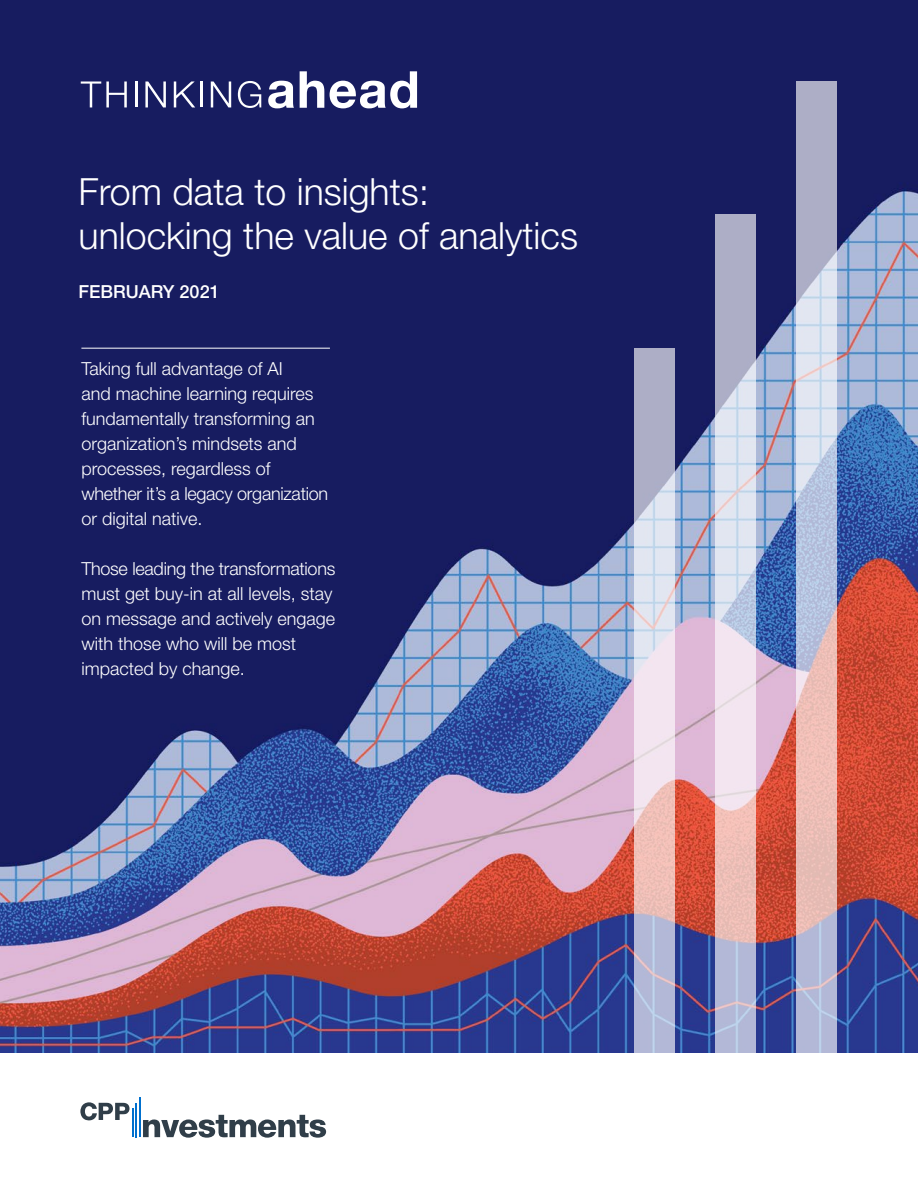
<style>
.page{position:relative;width:918px;height:1188px;background:#fff}
.page>*{position:absolute;margin:0;border:0;box-sizing:border-box;transform-origin:0 0}
.t1{font:300 37.5px/43.5px "Helvetica Neue LT Pro";color:#fff}
.t2{font:300 18px/25px "Helvetica Neue LT Pro";color:#fff}
.t3{font:500 18px "Helvetica Neue LT Pro";color:#fff}
</style>
<div class="page">
<img style="left:0;top:0;width:918px;height:1053px">
<svg style="left:143px;top:1115px;width:183px;height:23px"></svg>
<hr style="left:132px;top:1108px;width:2px;height:29px;background:#0070ce">
<hr style="left:136px;top:1103px;width:1px;height:34px;background:#0070ce">
<hr style="left:139px;top:1097px;width:2px;height:40px;background:#0070ce">
<svg style="left:80px;top:1102px;width:50px;height:18px"></svg>
<svg style="left:81px;top:81px;width:46px;height:26px"></svg>
<hr style="left:135px;top:81px;width:2px;height:26px;background:#fff">
<svg style="left:145px;top:81px;width:21px;height:26px"></svg>
<svg style="left:174px;top:81px;width:21px;height:26px"></svg>
<hr style="left:200px;top:81px;width:3px;height:26px;background:#fff">
<svg style="left:211px;top:81px;width:20px;height:26px"></svg>
<svg style="left:238px;top:81px;width:23px;height:27px"></svg>
<svg style="left:268px;top:81px;width:26px;height:27px"></svg>
<svg style="left:300px;top:71px;width:24px;height:37px"></svg>
<svg style="left:330px;top:71px;width:87px;height:37px"></svg>
<hr style="left:81px;top:348px;width:249px;height:1px;background:#fff">
<svg style="left:634px;top:348px;width:41px;height:705px;background:#d2cad8"></svg>
<svg style="left:715px;top:215px;width:41px;height:838px;background:#d3ccda"></svg>
<svg style="left:797px;top:81px;width:40px;height:972px;background:#cbc2d0"></svg>
<p class="t1" style="left:79px;top:169px;width:501px">From data to insights: unlocking the value of analytics</p>
<p class="t3" style="left:79px;top:281px;width:143px">FEBRUARY 2021</p>
<p class="t2" style="left:81px;top:356px;width:248px">Taking full advantage of AI<br>and machine learning requires fundamentally transforming an organization’s mindsets and processes, regardless of whether it’s a legacy organization or digital native.</p>
<p class="t2" style="left:81px;top:555px;width:256px">Those leading the transformations must get buy-in at all levels, stay on message and actively engage with those who will be most impacted by change.</p>
</div>
